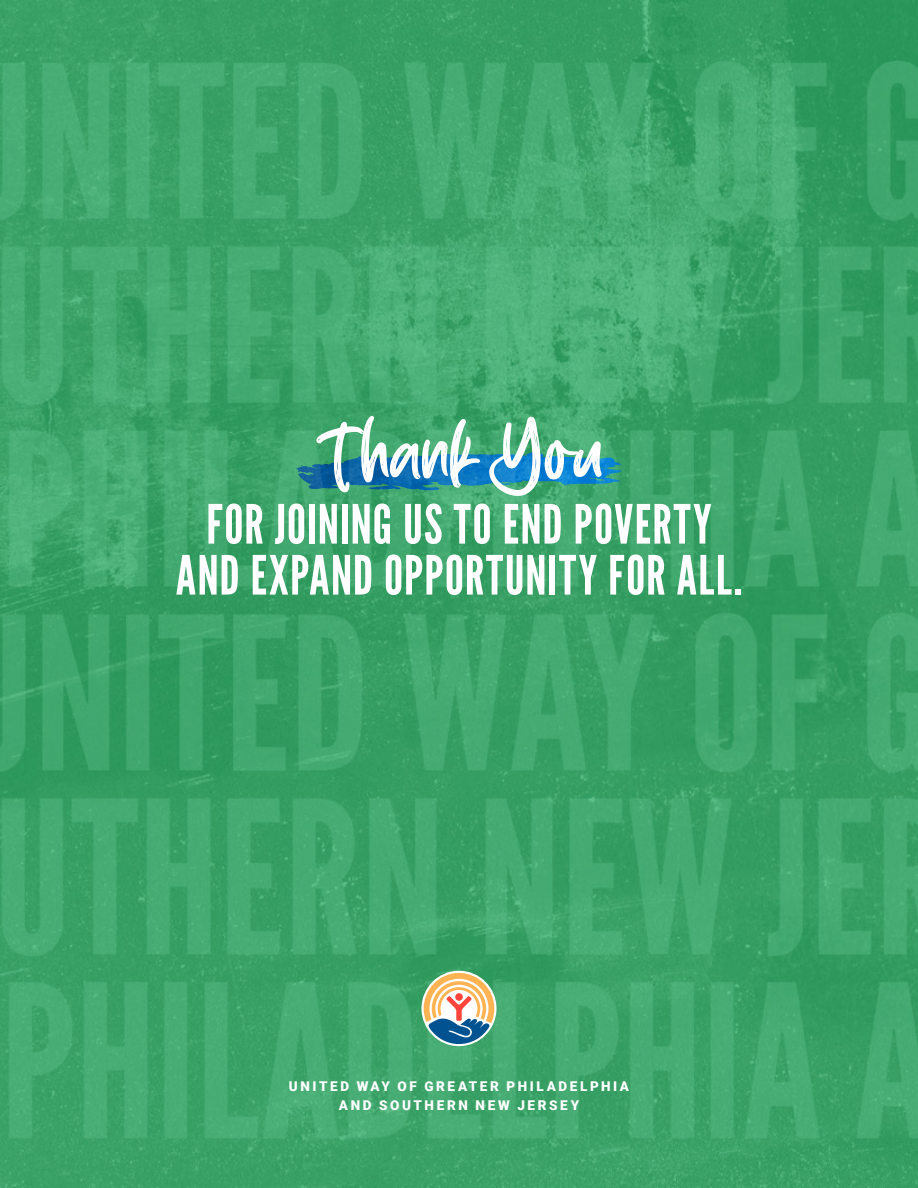
<style>
.page{position:relative;width:918px;height:1188px;background:#fff}
.page>*{position:absolute;margin:0;border:0;box-sizing:border-box;transform-origin:0 0}
.t1{font:87px "Gold Night";letter-spacing:-.04em;color:#fff}
.t2{font:54px/51px "League Gothic";letter-spacing:.025em;color:#fff;text-align:center}
.t3{font:900 13.5px/19.5px "Roboto";letter-spacing:.195em;color:#fff;text-align:center}
</style>
<div class="page">
<img style="left:0;top:0;width:918px;height:1188px">
<svg style="left:421px;top:971px;width:76px;height:75px"></svg>
<svg style="left:424px;top:973px;width:70px;height:71px"></svg>
<svg style="left:295px;top:452px;width:328px;height:39px;background:#1c83a3"></svg>
<h1 class="t1" style="left:314px;top:396px;width:292px">Thank You</h1>
<p class="t2" style="left:176px;top:499px;width:568px">FOR JOINING US TO END POVERTY<br>AND EXPAND OPPORTUNITY FOR ALL.</p>
<p class="t3" style="left:289px;top:1076px;width:342px">UNITED WAY OF GREATER PHILADELPHIA<br>AND SOUTHERN NEW JERSEY</p>
</div>
